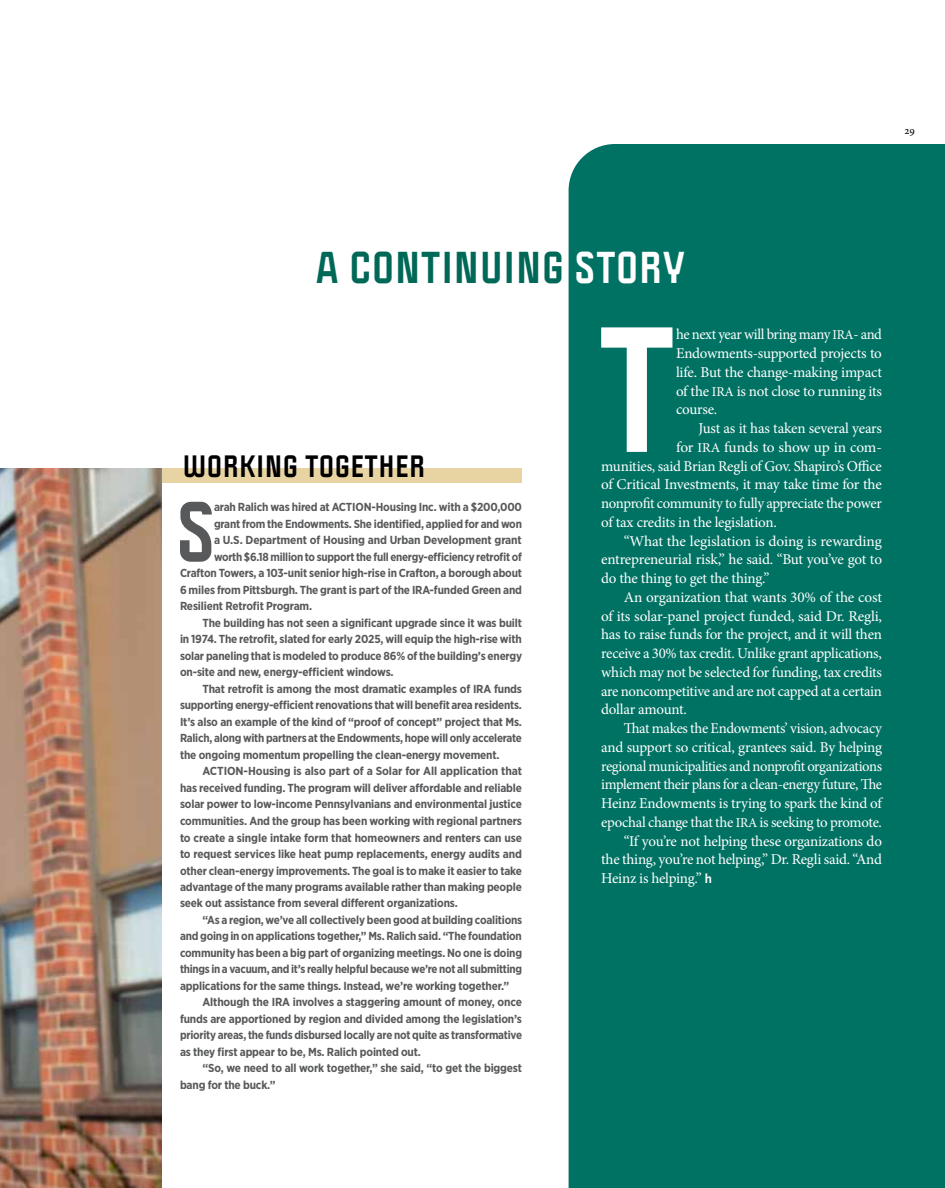
<style>
.page{position:relative;width:945px;height:1188px;background:#fff}
.page>*{position:absolute;margin:0;border:0;box-sizing:border-box;transform-origin:0 0}
.t1{font:800 155.7px "Politica";color:#fff}
.t2{font:800 73.5px "Politica";color:#58595b}
.t3{font:800 39px "Politica";letter-spacing:.04em;color:#006857}
.t4{font:800 27px "Politica";letter-spacing:.04em;color:#000}
.t5{font:15px/18.8px "Minion Pro";letter-spacing:-.02em;color:#fff;text-align:justify}
.t6{font:700 11.7px "Gotham Narrow";letter-spacing:-.015em;color:#58595b}
.t7{font:11.25px "Minion Pro";color:#000}
.s1{color:#fff}
.s2{font-size:13.5px}
.s3{font-family:"Whitney";font-weight:600;font-size:13.5px}
</style>
<div class="page">
<img style="left:0;top:468px;width:162px;height:720px">
<div style="left:569px;top:144px;width:376px;height:1044px;background:#007263"></div>
<div style="left:162px;top:468px;width:360px;height:15px;background:#e8d3a2"></div>
<p class="t7" style="left:904px;top:123px;width:12px">29</p>
<h3 class="t3" style="left:316px;top:239px;width:370px">A CONTINUING <span class="s1">STORY</span></h3>
<h3 class="t4" style="left:183px;top:446px;width:243px">WORKING TOGETHER</h3>
<h2 class="t2" style="left:177px;top:477px;width:40px">S</h2>
<p class="t6" style="left:214px;top:500px;width:310px">arah Ralich was hired at ACTION-Housing Inc. with a $200,000</p>
<p class="t6" style="left:214px;top:516px;width:310px">grant from the Endowments. She identified, applied for and won</p>
<p class="t6" style="left:214px;top:533px;width:309px">a U.S. Department of Housing and Urban Development grant</p>
<p class="t6" style="left:214px;top:549px;width:310px">worth $6.18 million to support the full energy-efficiency retrofit of</p>
<p class="t6" style="left:180px;top:566px;width:344px">Crafton Towers, a 103-unit senior high-rise in Crafton, a borough about</p>
<p class="t6" style="left:180px;top:582px;width:344px">6 miles from Pittsburgh. The grant is part of the IRA-funded Green and</p>
<p class="t6" style="left:180px;top:599px;width:134px">Resilient Retrofit Program.</p>
<p class="t6" style="left:202px;top:615px;width:321px">The building has not seen a significant upgrade since it was built</p>
<p class="t6" style="left:180px;top:632px;width:343px">in 1974. The retrofit, slated for early 2025, will equip the high-rise with</p>
<p class="t6" style="left:180px;top:648px;width:344px">solar paneling that is modeled to produce 86% of the building’s energy</p>
<p class="t6" style="left:180px;top:665px;width:215px">on-site and new, energy-efficient windows.</p>
<p class="t6" style="left:202px;top:681px;width:321px">That retrofit is among the most dramatic examples of IRA funds</p>
<p class="t6" style="left:180px;top:698px;width:343px">supporting energy-efficient renovations that will benefit area residents.</p>
<p class="t6" style="left:180px;top:714px;width:344px">It’s also an example of the kind of “proof of concept” project that Ms.</p>
<p class="t6" style="left:180px;top:731px;width:344px">Ralich, along with partners at the Endowments, hope will only accelerate</p>
<p class="t6" style="left:180px;top:747px;width:321px">the ongoing momentum propelling the clean-energy movement.</p>
<p class="t6" style="left:202px;top:764px;width:321px">ACTION-Housing is also part of a Solar for All application that</p>
<p class="t6" style="left:180px;top:780px;width:343px">has received funding. The program will deliver affordable and reliable</p>
<p class="t6" style="left:180px;top:797px;width:343px">solar power to low-income Pennsylvanians and environmental justice</p>
<p class="t6" style="left:180px;top:813px;width:344px">communities. And the group has been working with regional partners</p>
<p class="t6" style="left:180px;top:830px;width:344px">to create a single intake form that homeowners and renters can use</p>
<p class="t6" style="left:180px;top:846px;width:343px">to request services like heat pump replacements, energy audits and</p>
<p class="t6" style="left:180px;top:863px;width:344px">other clean-energy improvements. The goal is to make it easier to take</p>
<p class="t6" style="left:180px;top:879px;width:343px">advantage of the many programs available rather than making people</p>
<p class="t6" style="left:180px;top:896px;width:279px">seek out assistance from several different organizations.</p>
<p class="t6" style="left:202px;top:912px;width:321px">“As a region, we’ve all collectively been good at building coalitions</p>
<p class="t6" style="left:180px;top:929px;width:343px">and going in on applications together,” Ms. Ralich said. “The foundation</p>
<p class="t6" style="left:180px;top:945px;width:344px">community has been a big part of organizing meetings. No one is doing</p>
<p class="t6" style="left:180px;top:962px;width:344px">things in a vacuum, and it’s really helpful because we’re not all submitting</p>
<p class="t6" style="left:180px;top:978px;width:331px">applications for the same things. Instead, we’re working together.”</p>
<p class="t6" style="left:202px;top:995px;width:321px">Although the IRA involves a staggering amount of money, once</p>
<p class="t6" style="left:180px;top:1011px;width:344px">funds are apportioned by region and divided among the legislation’s</p>
<p class="t6" style="left:180px;top:1028px;width:344px">priority areas, the funds disbursed locally are not quite as transformative</p>
<p class="t6" style="left:180px;top:1044px;width:242px">as they first appear to be, Ms. Ralich pointed out.</p>
<p class="t6" style="left:202px;top:1061px;width:321px">“So, we need to all work together,” she said, “to get the biggest</p>
<p class="t6" style="left:180px;top:1077px;width:97px">bang for the buck.”</p>
<h1 class="t1" style="left:600px;top:275px;width:75px">T</h1>
<p class="t5" style="left:676px;top:325px;width:207px">he next year will bring many <span class="s2">IRA</span>- and Endowments-supported projects to life. But the change-making impact of the <span class="s2">IRA</span> is not close to running its course.</p>
<p class="t5" style="left:699px;top:419px;width:185px">Just as it has taken several years</p>
<p class="t5" style="left:676px;top:438px;width:207px">for <span class="s2">IRA</span> funds to show up in com-</p>
<p class="t5" style="left:601px;top:457px;width:282px">munities, said Brian Regli of Gov. Shapiro’s Office</p>
<p class="t5" style="left:601px;top:475px;width:282px">of Critical Investments, it may take time for the</p>
<p class="t5" style="left:601px;top:494px;width:282px">nonprofit community to fully appreciate the power</p>
<p class="t5" style="left:601px;top:513px;width:177px">of tax credits in the legislation.</p>
<p class="t5" style="left:624px;top:532px;width:260px">“What the legislation is doing is rewarding</p>
<p class="t5" style="left:601px;top:550px;width:282px">entrepreneurial risk,” he said. “But you’ve got to</p>
<p class="t5" style="left:601px;top:569px;width:170px">do the thing to get the thing.”</p>
<p class="t5" style="left:624px;top:588px;width:260px">An organization that wants 30% of the cost</p>
<p class="t5" style="left:601px;top:607px;width:282px">of its solar-panel project funded, said Dr. Regli,</p>
<p class="t5" style="left:601px;top:625px;width:282px">has to raise funds for the project, and it will then</p>
<p class="t5" style="left:601px;top:644px;width:282px">receive a 30% tax credit. Unlike grant applications,</p>
<p class="t5" style="left:601px;top:663px;width:282px">which may not be selected for funding, tax credits</p>
<p class="t5" style="left:601px;top:682px;width:282px">are noncompetitive and are not capped at a certain</p>
<p class="t5" style="left:601px;top:700px;width:87px">dollar amount.</p>
<p class="t5" style="left:624px;top:719px;width:260px">That makes the Endowments’ vision, advocacy</p>
<p class="t5" style="left:601px;top:738px;width:282px">and support so critical, grantees said. By helping</p>
<p class="t5" style="left:601px;top:757px;width:282px">regional municipalities and nonprofit organizations</p>
<p class="t5" style="left:601px;top:775px;width:282px">implement their plans for a clean-energy future, The</p>
<p class="t5" style="left:601px;top:794px;width:282px">Heinz Endowments is trying to spark the kind of</p>
<p class="t5" style="left:601px;top:813px;width:282px">epochal change that the <span class="s2">IRA</span> is seeking to promote.</p>
<p class="t5" style="left:624px;top:832px;width:260px">“If you’re not helping these organizations do</p>
<p class="t5" style="left:601px;top:850px;width:282px">the thing, you’re not helping,” Dr. Regli said. “And</p>
<p class="t5" style="left:601px;top:869px;width:112px">Heinz is helping.” <span class="s3">h</span></p>
</div>
